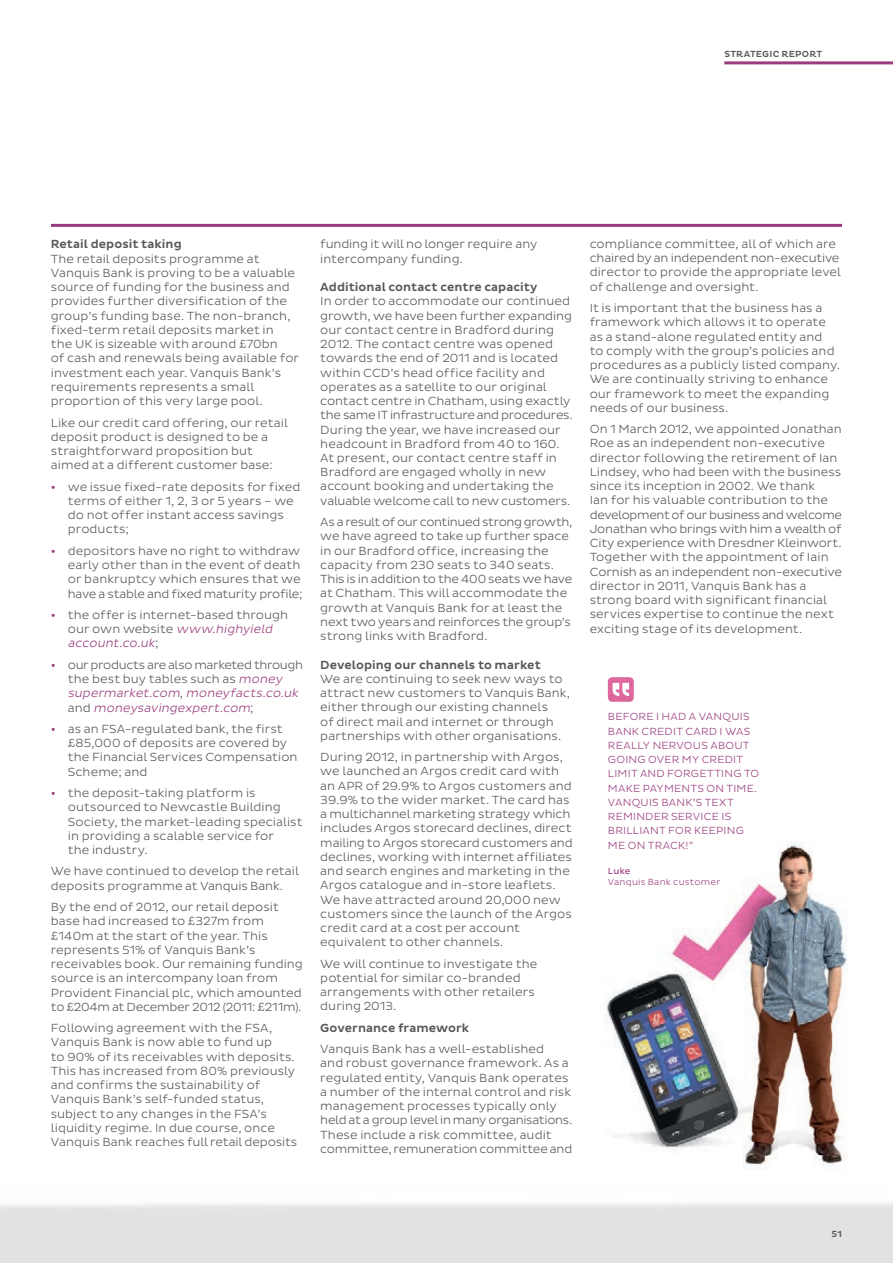
<style>
.page{position:relative;width:893px;height:1263px;background:#fff}
.page>*{position:absolute;margin:0;border:0;box-sizing:border-box;transform-origin:0 0}
.Tabbed_Bullet_Points{font:300 12px/14.2px "Pluto Sans";letter-spacing:.005em;color:#57585a}
.Tabbed_Bullet_Points-2{font:300 12px/14.2px "Pluto Sans";letter-spacing:-.025em;color:#57585a}
.Subhead_Style_02{font:500 12px "Pluto Sans";letter-spacing:.005em;color:#57585a}
.Captions{font:300 10.5px/14.2px "Pluto Sans";letter-spacing:.025em;color:#9a3d7d}
.Caption_-_Position{font:300 9px "Pluto Sans";letter-spacing:.025em;color:#9a3d7d}
.Pagination___Ranged{font:500 9px "Pluto";letter-spacing:.02em;color:#57585a}
.Caption_-_Name{font:9px "Pluto Sans";color:#9a3d7d}
.s1{font-weight:500;color:#9a3d7d}
.s2{font-style:italic;color:#9a3d7d}
</style>
<div class="page">
<img style="left:604px;top:841px;width:243px;height:329px">
<hr style="left:724px;top:61px;width:169px;height:3px;background:#9a3d7d">
<hr style="left:51px;top:224px;width:791px;height:3px;background:#9a3d7d">
<img style="left:608px;top:677px;width:26px;height:25px">
<svg style="left:612px;top:683px;width:17px;height:13px"></svg>
<p class="Pagination___Ranged" style="left:724px;top:49px;width:99px">STRATEGIC REPORT</p>
<p class="Subhead_Style_02" style="left:51px;top:238px;width:132px">Retail deposit taking</p>
<p class="Tabbed_Bullet_Points" style="left:51px;top:252px;width:250px">The retail deposits programme at Vanquis Bank is proving to be a valuable source of funding for the business and provides further diversification of the group’s funding base. The non-branch, fixed-term retail deposits market in<br>the UK is sizeable with around £70bn<br>of cash and renewals being available for investment each year. Vanquis Bank’s requirements represents a small proportion of this very large pool.</p>
<p class="Tabbed_Bullet_Points" style="left:51px;top:415px;width:238px">Like our credit card offering, our retail deposit product is designed to be a straightforward proposition but aimed at a different customer base:</p>
<p class="Tabbed_Bullet_Points" style="left:68px;top:480px;width:234px;text-indent:-17px"><span class="s1">•</span> we issue fixed-rate deposits for fixed terms of either 1, 2, 3 or 5 years – we do not offer instant access savings products;</p>
<p class="Tabbed_Bullet_Points" style="left:68px;top:544px;width:236px;text-indent:-17px"><span class="s1">•</span> depositors have no right to withdraw early other than in the event of death or bankruptcy which ensures that we have a stable and fixed maturity profile;</p>
<p class="Tabbed_Bullet_Points" style="left:68px;top:608px;width:222px;text-indent:-17px"><span class="s1">•</span> the offer is internet-based through o u r ow n we b s i te <span class="s2">www.highyield account.co.uk</span>;</p>
<p class="Tabbed_Bullet_Points-2" style="left:68px;top:658px;width:237px;text-indent:-17px"><span class="s1">•</span> our products are also marketed through the best buy tables such as <span class="s2">money supermarket.com</span>, <span class="s2">moneyfacts.co.uk </span>a n d <span class="s2">moneysavingexpert.com</span>;</p>
<p class="Tabbed_Bullet_Points" style="left:68px;top:722px;width:231px;text-indent:-17px"><span class="s1">•</span> as an FSA-regulated bank, the first £85,000 of deposits are covered by the Financial Services Compensation<br>Scheme; and</p>
<p class="Tabbed_Bullet_Points" style="left:68px;top:786px;width:236px;text-indent:-17px"><span class="s1">•</span> the deposit-taking platform is outsourced to Newcastle Building<br>Society, the market-leading specialist in providing a scalable service for<br>the industry.</p>
<p class="Tabbed_Bullet_Points" style="left:51px;top:864px;width:250px">We have continued to develop the retail deposits programme at Vanquis Bank.</p>
<p class="Tabbed_Bullet_Points" style="left:51px;top:900px;width:253px">By the end of 2012, our retail deposit base had increased to £327m from £140m at the start of the year. This represents 51% of Vanquis Bank’s receivables book. Our remaining funding source is an intercompany loan from Provident Financial plc, which amounted to £204m at December 2012 (2011: £211m).</p>
<p class="Tabbed_Bullet_Points" style="left:51px;top:1021px;width:248px">Following agreement with the FSA, Vanquis Bank is now able to fund up<br>to 90% of its receivables with deposits.<br>This has increased from 80% previously and confirms the sustainability of Vanquis Bank’s self-funded status, subject to any changes in the FSA’s liquidity regime. In due course, once Vanquis Bank reaches full retail deposits</p>
<p class="Tabbed_Bullet_Points" style="left:320px;top:237px;width:219px">funding it will no longer require any intercompany funding.</p>
<p class="Subhead_Style_02" style="left:320px;top:280px;width:219px">Additional contact centre capacity</p>
<p class="Tabbed_Bullet_Points" style="left:320px;top:294px;width:254px">In order to accommodate our continued growth, we have been further expanding our contact centre in Bradford during 2012. The contact centre was opened towards the end of 2011 and is located within CCD’s head office facility and operates as a satellite to our original contact centre in Chatham, using exactly the same IT infrastructure and procedures.<br>During the year, we have increased our headcount in Bradford from 40 to 160.<br>At present, our contact centre staff in Bradford are engaged wholly in new account booking and undertaking the valuable welcome call to new customers.</p>
<p class="Tabbed_Bullet_Points" style="left:320px;top:515px;width:254px">As a result of our continued strong growth, we have agreed to take up further space in our Bradford office, increasing the capacity from 230 seats to 340 seats.<br>This is in addition to the 400 seats we have at Chatham. This will accommodate the growth at Vanquis Bank for at least the next two years and reinforces the group’s strong links with Bradford.</p>
<p class="Subhead_Style_02" style="left:320px;top:658px;width:222px">Developing our channels to market</p>
<p class="Tabbed_Bullet_Points" style="left:320px;top:672px;width:251px">We are continuing to seek new ways to attract new customers to Vanquis Bank, either through our existing channels<br>of direct mail and internet or through partnerships with other organisations.</p>
<p class="Tabbed_Bullet_Points" style="left:320px;top:750px;width:254px">During 2012, in partnership with Argos, we launched an Argos credit card with an APR of 29.9% to Argos customers and 39.9% to the wider market. The card has a multichannel marketing strategy which includes Argos storecard declines, direct mailing to Argos storecard customers and declines, working with internet affiliates and search engines and marketing in the Argos catalogue and in-store leaflets.<br>We have attracted around 20,000 new customers since the launch of the Argos credit card at a cost per account equivalent to other channels.</p>
<p class="Tabbed_Bullet_Points" style="left:320px;top:957px;width:219px">We will continue to investigate the potential for similar co-branded arrangements with other retailers during 2013.</p>
<p class="Subhead_Style_02" style="left:320px;top:1021px;width:151px">Governance framework</p>
<p class="Tabbed_Bullet_Points" style="left:320px;top:1042px;width:254px">Vanquis Bank has a well-established<br>and robust governance framework. As a regulated entity, Vanquis Bank operates a number of the internal control and risk management processes typically only held at a group level in many organisations.<br>These include a risk committee, audit committee, remuneration committee and</p>
<p class="Tabbed_Bullet_Points" style="left:590px;top:237px;width:253px">compliance committee, all of which are chaired by an independent non-executive director to provide the appropriate level of challenge and oversight.</p>
<p class="Tabbed_Bullet_Points" style="left:590px;top:301px;width:252px">It is important that the business has a framework which allows it to operate as a stand-alone regulated entity and<br>to comply with the group’s policies and procedures as a publicly listed company.<br>We are continually striving to enhance our framework to meet the expanding needs of our business.</p>
<p class="Tabbed_Bullet_Points" style="left:590px;top:422px;width:254px">On 1 March 2012, we appointed Jonathan Roe as an independent non-executive director following the retirement of Ian Lindsey, who had been with the business since its inception in 2002. We thank<br>Ian for his valuable contribution to the development of our business and welcome Jonathan who brings with him a wealth of City experience with Dresdner Kleinwort.<br>Together with the appointment of Iain Cornish as an independent non-executive director in 2011, Vanquis Bank has a strong board with significant financial services expertise to continue the next exciting stage of its development.</p>
<p class="Captions" style="left:608px;top:710px;width:153px">BEFORE I HAD A VANQUIS<br>BANK CREDIT CARD I WAS<br>REALLY NERVOUS ABOUT<br>GOING OVER MY CREDIT<br>LIMIT AND FORGETTING TO<br>MAKE PAYMENTS ON TIME.<br>VANQUIS BANK’S TEXT<br>REMINDER SERVICE IS<br>BRILLIANT FOR KEEPING<br>ME ON TRACK!”</p>
<p class="Caption_-_Name" style="left:608px;top:866px;width:24px">Luke</p>
<p class="Caption_-_Position" style="left:608px;top:877px;width:114px">Vanquis Bank customer</p>
<p class="Pagination___Ranged" style="left:831px;top:1229px;width:12px">51</p>
</div>
